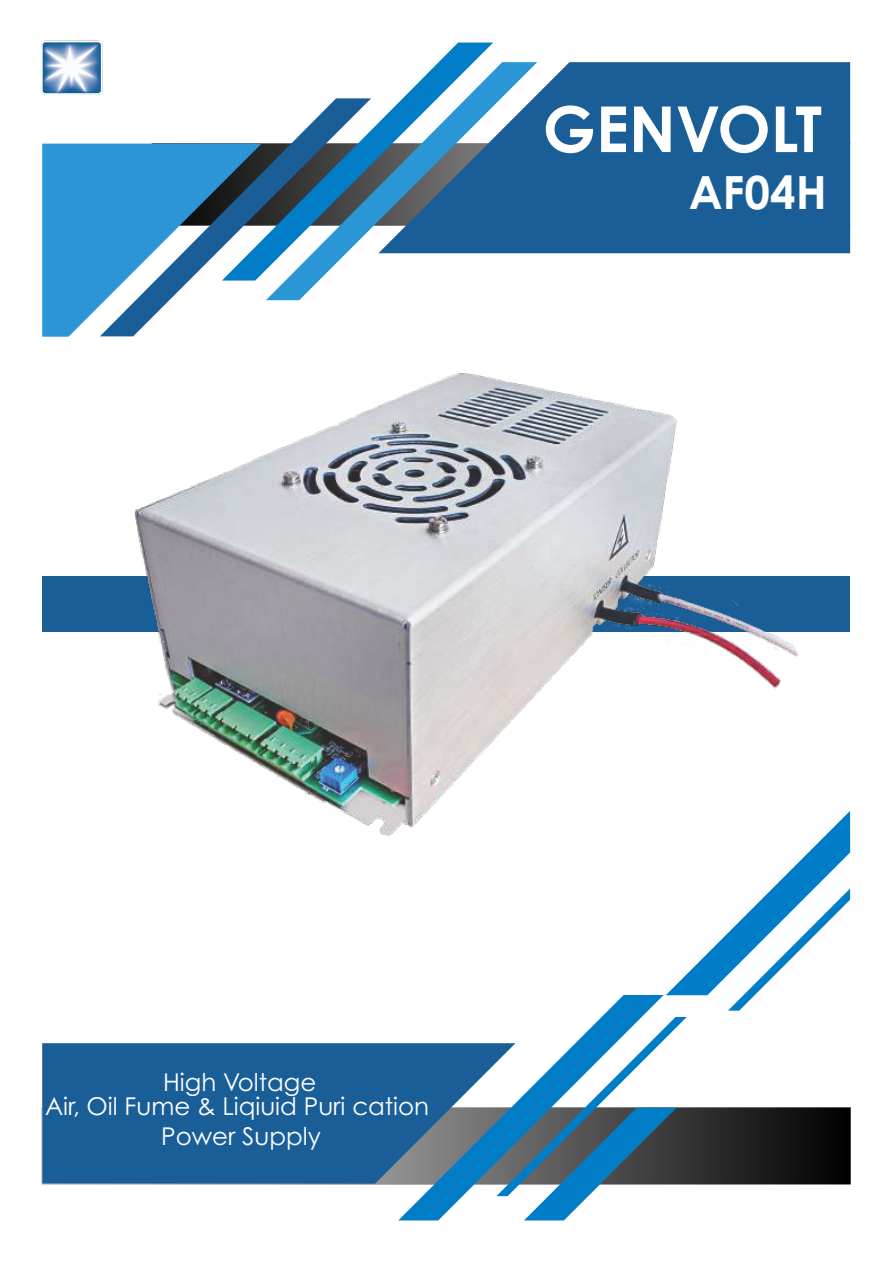
<style>
.page{position:relative;width:893px;height:1263px;background:#fff}
.page>*{position:absolute;margin:0;border:0;box-sizing:border-box;transform-origin:0 0}
.t1{font:700 63.45px "Century Gothic Pro";color:#fff}
.t2{font:700 45.75px "Century Gothic Pro";color:#fff}
.t3{font:24.6px/24.5px "Century Gothic Pro";color:#fff;text-align:center}
</style>
<div class="page">
<img style="left:687px;top:1107px;width:163px;height:77px">
<div style="left:42px;top:576px;width:808px;height:55px;background:#1a5e98"></div>
<div style="left:537px;top:62px;width:313px;height:191px;background:#1a5e98"></div>
<svg style="left:493px;top:62px;width:44px;height:192px;fill:#1a5e98"></svg>
<svg style="left:371px;top:43px;width:122px;height:211px"></svg>
<svg style="left:100px;top:98px;width:271px;height:203px"></svg>
<svg style="left:42px;top:144px;width:220px;height:193px"></svg>
<div style="left:42px;top:1043px;width:356px;height:141px;background:#1a5e98"></div>
<svg style="left:398px;top:995px;width:266px;height:225px"></svg>
<svg style="left:496px;top:1017px;width:191px;height:203px"></svg>
<svg style="left:666px;top:811px;width:184px;height:200px"></svg>
<img style="left:136px;top:373px;width:661px;height:463px">
<img style="left:41px;top:40px;width:69px;height:63px">
<h1 class="t1" style="left:543px;top:90px;width:281px">GENVOLT</h1>
<h2 class="t2" style="left:689px;top:164px;width:140px">AF04H</h2>
<p class="t3" style="left:45px;top:1069px;width:386px">High Voltage<br>Air, Oil Fume &amp; Liqiuid Puri cation</p>
<p class="t3" style="left:161px;top:1123px;width:161px">Power Supply</p>
</div>
